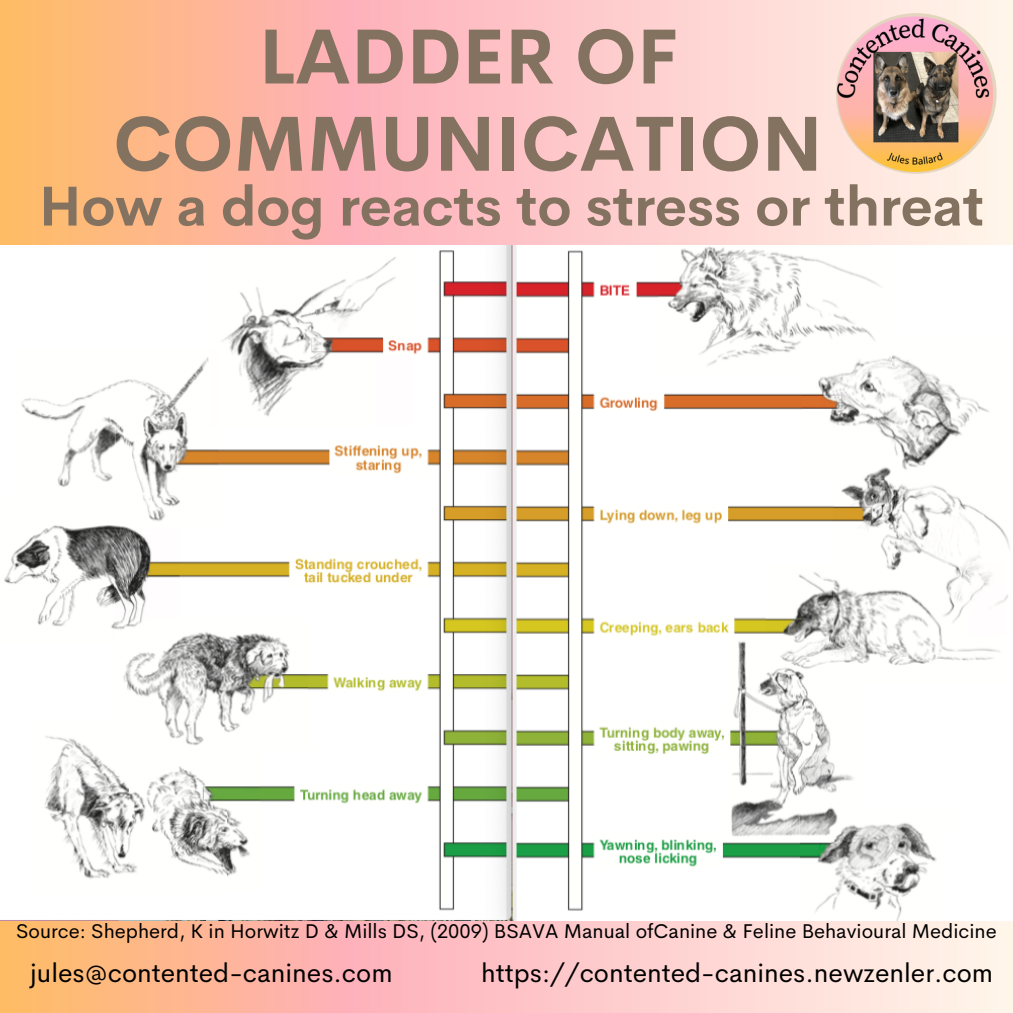
<style>
.page{position:relative;width:1013px;height:1013px;background:#fff}
.page>*{position:absolute;margin:0;border:0;box-sizing:border-box;transform-origin:0 0}
.t1{font:700 76.25px/87.2px "Cerebri Sans";color:#847261;text-align:center}
.t2{font:700 55px "Cerebri Sans";color:#847261}
.t3{font:26.25px "Cerebri Sans";color:#000}
.t4{font:20px "Cerebri Sans";color:#000}
</style>
<div class="page">
<svg style="left:0;top:0;width:1012px;height:245px;background:#fec6b7"></svg>
<svg style="left:0;top:920px;width:1012px;height:92px;background:#fdc9b9"></svg>
<img style="left:835px;top:13px;width:161px;height:161px;border-radius:50%">
<img style="left:4px;top:245px;width:1006px;height:675px">
<div style="left:941px;top:833px;width:71px;height:86px;background:#fff"></div>
<h1 class="t1" style="left:113px;top:13px;width:711px">LADDER OF<br>COMMUNICATION</h1>
<h2 class="t2" style="left:39px;top:170px;width:946px">How a dog reacts to stress or threat</h2>
<p class="t4" style="left:16px;top:918px;width:982px">Source: Shepherd, K in Horwitz D &amp; Mills DS, (2009) BSAVA Manual ofCanine &amp; Feline Behavioural Medicine</p>
<h3 class="t3" style="left:30px;top:955px;width:364px">jules@contented-canines.com</h3>
<h3 class="t3" style="left:481px;top:955px;width:513px">https://contented-canines.newzenler.com</h3>
</div>
